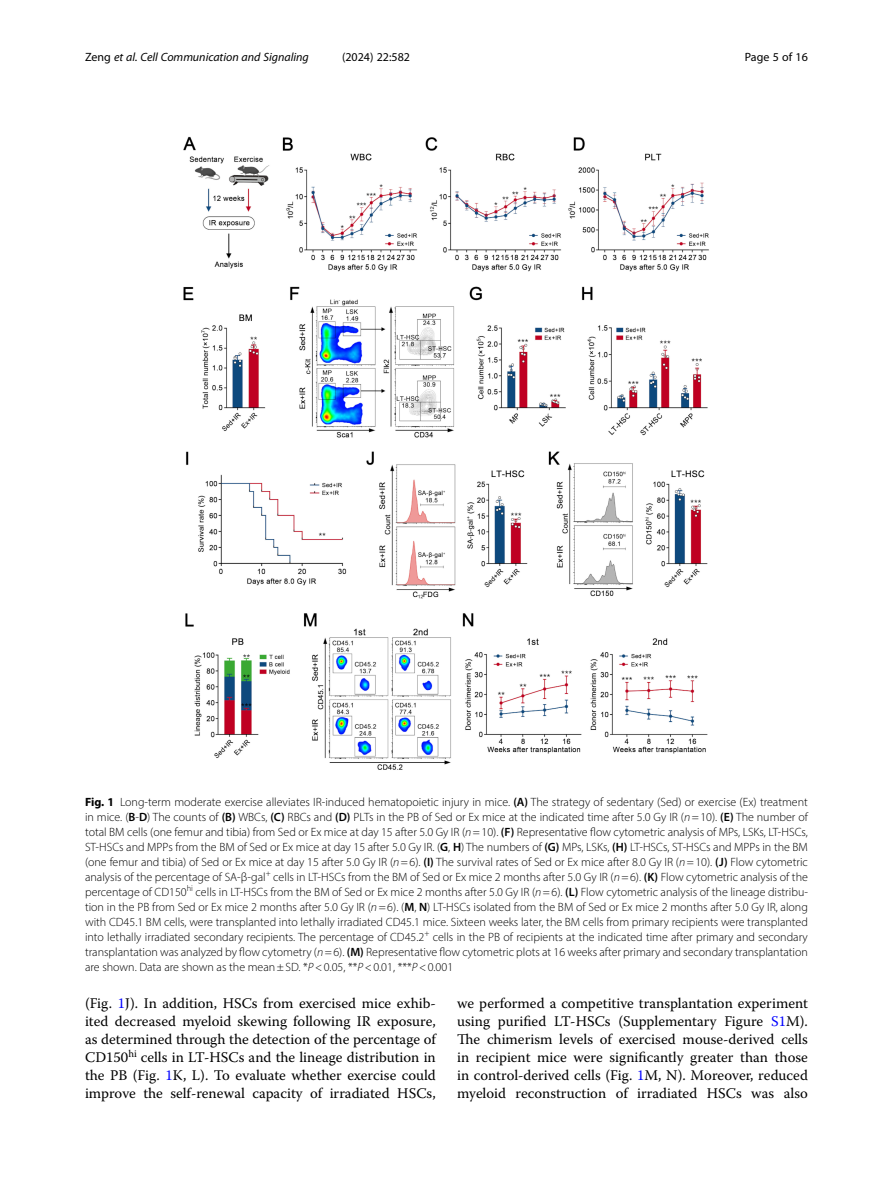
<style>
.page{position:relative;width:893px;height:1191px;background:#fff}
.page>*{position:absolute;margin:0;border:0;box-sizing:border-box;transform-origin:0 0}
.Body_Text_Indent{font:14.7px/18px "Warnock Pro";color:#000;text-align:justify}
.Figure_Caption{font:300 12px/15px "Myriad Pro";color:#000;text-align:justify}
.t1{font:italic 12px "Myriad Pro";color:#000}
.t2{font:12px "Myriad Pro";color:#000}
.s1{font-style:normal}
.s2{font-weight:700}
.s3{font-weight:600}
.s4{font-style:italic}
.s5{color:#00f}
</style>
<div class="page">
<img style="left:183px;top:136px;width:526px;height:634px">
<p class="t1" style="left:85px;top:50px;width:225px"><span class="s1">Zeng</span> et al. Cell Communication and Signaling</p>
<p class="t2" style="left:342px;top:50px;width:70px">(2024) 22:582</p>
<p class="t2" style="left:745px;top:50px;width:65px">Page 5 of 16</p>
<p class="Figure_Caption" style="left:85px;top:794px;width:724px"><span class="s2">Fig. 1</span> Long-term moderate exercise alleviates IR-induced hematopoietic injury in mice. <span class="s3">(A)</span> The strategy of sedentary (Sed) or exercise (Ex) treatment in mice. (<span class="s3">B</span>-<span class="s3">D</span>) The counts of <span class="s3">(B)</span> WBCs, <span class="s3">(C)</span> RBCs and <span class="s3">(D)</span> PLTs in the PB of Sed or Ex mice at the indicated time after 5.0 Gy IR (<span class="s4">n</span>=10). <span class="s3">(E)</span> The number of total BM cells (one femur and tibia) from Sed or Ex mice at day 15 after 5.0 Gy IR (<span class="s4">n</span>=10). <span class="s3">(F)</span> Representative flow cytometric analysis of MPs, LSKs, LT-HSCs, ST-HSCs and MPPs from the BM of Sed or Ex mice at day 15 after 5.0 Gy IR. (<span class="s3">G</span>, <span class="s3">H</span>) The numbers of <span class="s3">(G)</span> MPs, LSKs, <span class="s3">(H)</span> LT-HSCs, ST-HSCs and MPPs in the BM (one femur and tibia) of Sed or Ex mice at day 15 after 5.0 Gy IR (<span class="s4">n</span>=6). <span class="s3">(I)</span> The survival rates of Sed or Ex mice after 8.0 Gy IR (<span class="s4">n</span>=10). <span class="s3">(J)</span> Flow cytometric analysis of the percentage of SA-β-gal<sup>+</sup> cells in LT-HSCs from the BM of Sed or Ex mice 2 months after 5.0 Gy IR (<span class="s4">n</span>=6). <span class="s3">(K)</span> Flow cytometric analysis of the percentage of CD150<sup>hi</sup> cells in LT-HSCs from the BM of Sed or Ex mice 2 months after 5.0 Gy IR (<span class="s4">n</span>=6). <span class="s3">(L)</span> Flow cytometric analysis of the lineage distribu&shy;tion in the PB from Sed or Ex mice 2 months after 5.0 Gy IR (<span class="s4">n</span>=6). (<span class="s3">M</span>, <span class="s3">N</span>) LT-HSCs isolated from the BM of Sed or Ex mice 2 months after 5.0 Gy IR, along with CD45.1 BM cells, were transplanted into lethally irradiated CD45.1 mice. Sixteen weeks later, the BM cells from primary recipients were transplanted into lethally irradiated secondary recipients. The percentage of CD45.2<sup>+</sup> cells in the PB of recipients at the indicated time after primary and secondary transplantation was analyzed by flow cytometry (<span class="s4">n</span>=6). <span class="s3">(M)</span> Representative flow cytometric plots at 16 weeks after primary and secondary transplantation are shown. Data are shown as the mean±SD. *<span class="s4">P</span>&lt;0.05, **<span class="s4">P</span>&lt;0.01, ***<span class="s4">P</span>&lt;0.001</p>
<p class="Body_Text_Indent" style="left:85px;top:994px;width:352px">(Fig. <span class="s5">1</span>J). In addition, HSCs from exercised mice exhib&shy;ited decreased myeloid skewing following IR exposure, as determined through the detection of the percentage of CD150<sup>hi</sup> cells in LT-HSCs and the lineage distribution in the PB (Fig. <span class="s5">1</span>K, L). To evaluate whether exercise could improve the self-renewal capacity of irradiated HSCs,</p>
<p class="Body_Text_Indent" style="left:457px;top:994px;width:352px">we performed a competitive transplantation experiment using purified LT-HSCs (Supplementary Figure <span class="s5">S1</span>M).<br>The chimerism levels of exercised mouse-derived cells in recipient mice were significantly greater than those in control-derived cells (Fig. <span class="s5">1</span>M, N). Moreover, reduced myeloid reconstruction of irradiated HSCs was also</p>
</div>
